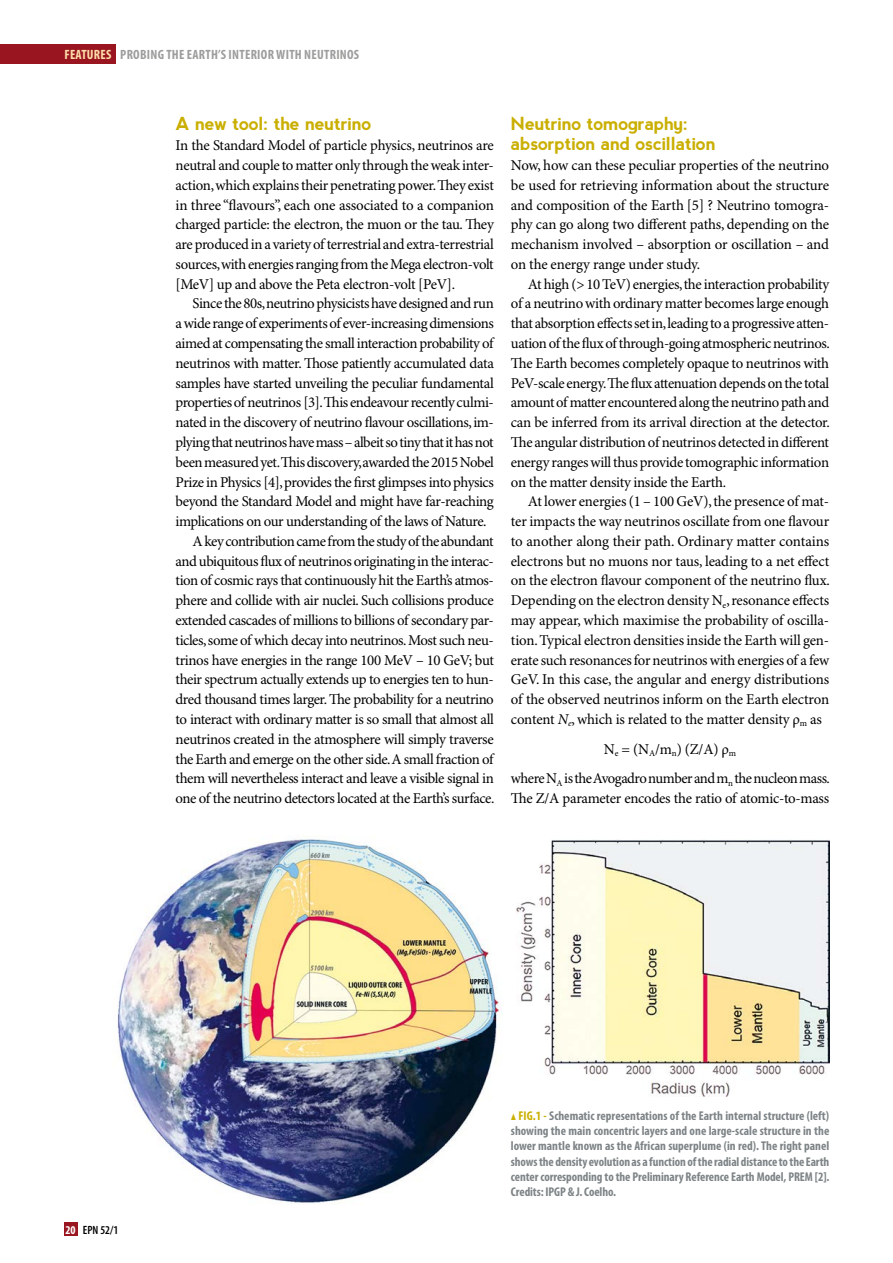
<style>
.page{position:relative;width:893px;height:1263px;background:#fff}
.page>*{position:absolute;margin:0;border:0;box-sizing:border-box;transform-origin:0 0}
.t1{font:700 18px/19.8px "nevis";letter-spacing:-.015em;color:#caaf00}
.t2{font:15px/19.8px "Minion Pro";letter-spacing:-.03em;color:#000;text-align:justify}
.t3{font:700 condensed 13.5px "Myriad Pro";color:#9d9d9c}
.t4{font:700 condensed 13.5px "Myriad Pro";letter-spacing:.02em;color:#fedea9}
.t5{font:700 condensed 12.75px/15.3px "Myriad Pro";letter-spacing:-.005em;color:#7d8386;text-align:justify}
.t6{font:600 condensed 12px "Myriad Pro";color:#000}
.t7{font:700 condensed 12px "Myriad Pro";color:#fff}
.s1{color:#9d9d9c}
.s2{font-style:italic}
.s3{font-family:"Mathematical Pi Six";font-weight:400;font-stretch:normal;font-size:8.7px;color:#caaf00}
.s4{color:#caaf00}
</style>
<div class="page">
<div style="left:0;top:45px;width:116px;height:19px;background:#991620"></div>
<div style="left:64px;top:1222px;width:13px;height:14px;background:#991620"></div>
<img style="left:117px;top:839px;width:385px;height:364px">
<img style="left:516px;top:839px;width:313px;height:258px">
<p class="t4" style="left:64px;top:47px;width:70px">FEATURES <span class="s1">Probing</span></p>
<p class="t3" style="left:166px;top:47px;width:34px">the Earth</p>
<p class="t3" style="left:218px;top:47px;width:17px">’sinterior</p>
<p class="t3" style="left:276px;top:47px;width:8px">with</p>
<p class="t3" style="left:304px;top:47px;width:7px">neutrinos</p>
<p class="t1" style="left:176px;top:114px;width:197px">A new tool: the neutrino</p>
<p class="t2" style="left:176px;top:136px;width:320px">In the Standard Model of particle physics, neutrinos are neutral and couple to matter only through the weak inter&shy;action, which explains their penetrating power. They exist in three “flavours”, each one associated to a companion charged particle: the electron, the muon or the tau. They are produced in a variety of terrestrial and extra-terrestrial sources, with energies ranging from the Mega electron-volt [MeV] up and above the Peta electron-volt [PeV].</p>
<p class="t2" style="left:193px;top:294px;width:303px">Since the 80s,neutrino physicists have designed and run</p>
<p class="t2" style="left:176px;top:314px;width:320px">a wide range of experiments of ever-increasing dimensions</p>
<p class="t2" style="left:176px;top:334px;width:319px">aimed at compensating the small interaction probability of</p>
<p class="t2" style="left:176px;top:354px;width:320px">neutrinos with matter. Those patiently accumulated data</p>
<p class="t2" style="left:176px;top:373px;width:320px">samples have started unveiling the peculiar fundamental</p>
<p class="t2" style="left:176px;top:393px;width:320px">properties of neutrinos [3]. This endeavour recently culmi-</p>
<p class="t2" style="left:176px;top:413px;width:320px">nated in the discovery of neutrino flavour oscillations, im-</p>
<p class="t2" style="left:176px;top:433px;width:320px">plying that neutrinos have mass – albeit so tiny that it has not</p>
<p class="t2" style="left:176px;top:453px;width:320px">been measured yet.This discovery,awarded the 2015 Nobel</p>
<p class="t2" style="left:176px;top:472px;width:320px">Prize in Physics [4], provides the first glimpses into physics</p>
<p class="t2" style="left:176px;top:492px;width:320px">beyond the Standard Model and might have far-reaching</p>
<p class="t2" style="left:176px;top:512px;width:313px">implications on our understanding of the laws of Nature.</p>
<p class="t2" style="left:193px;top:532px;width:303px">A key contribution came from the study of the abundant</p>
<p class="t2" style="left:176px;top:552px;width:320px">and ubiquitous flux of neutrinos originating in the interac-</p>
<p class="t2" style="left:176px;top:571px;width:320px">tion of cosmic rays that continuously hit the Earth’s atmos-</p>
<p class="t2" style="left:176px;top:591px;width:320px">phere and collide with air nuclei. Such collisions produce</p>
<p class="t2" style="left:176px;top:611px;width:320px">extended cascades of millions to billions of secondary par-</p>
<p class="t2" style="left:176px;top:631px;width:320px">ticles, some of which decay into neutrinos. Most such neu-</p>
<p class="t2" style="left:176px;top:650px;width:320px">trinos have energies in the range 100 MeV – 10 GeV; but</p>
<p class="t2" style="left:176px;top:670px;width:320px">their spectrum actually extends up to energies ten to hun-</p>
<p class="t2" style="left:176px;top:690px;width:320px">dred thousand times larger. The probability for a neutrino</p>
<p class="t2" style="left:176px;top:710px;width:320px">to interact with ordinary matter is so small that almost all</p>
<p class="t2" style="left:176px;top:730px;width:320px">neutrinos created in the atmosphere will simply traverse</p>
<p class="t2" style="left:176px;top:749px;width:319px">the Earth and emerge on the other side.A small fraction of</p>
<p class="t2" style="left:176px;top:769px;width:320px">them will nevertheless interact and leave a visible signal in</p>
<p class="t2" style="left:176px;top:789px;width:320px">one of the neutrino detectors located at the Earth’s surface.</p>
<p class="t1" style="left:511px;top:114px;width:206px">Neutrino tomography: absorption and oscillation</p>
<p class="t2" style="left:511px;top:156px;width:320px">Now, how can these peculiar properties of the neutrino be used for retrieving information about the structure and composition of the Earth [5] ? Neutrino tomogra&shy;phy can go along two different paths, depending on the mechanism involved – absorption or oscillation – and on the energy range under study.</p>
<p class="t2" style="left:511px;top:275px;width:321px;text-indent:17px">At high (&gt; 10 TeV) energies, the interaction probability of a neutrino with ordinary matter becomes large enough that absorption effects set in, leading to a progressive atten&shy;uation of the flux of through-going atmospheric neutrinos.<br>The Earth becomes completely opaque to neutrinos with PeV-scale energy. The flux attenuation depends on the total amount of matter encountered along the neutrino path and can be inferred from its arrival direction at the detector.<br>The angular distribution of neutrinos detected in different energy ranges will thus provide tomographic information on the matter density inside the Earth.</p>
<p class="t2" style="left:511px;top:492px;width:321px;text-indent:17px">At lower energies (1 – 100 GeV), the presence of mat&shy;ter impacts the way neutrinos oscillate from one flavour to another along their path. Ordinary matter contains electrons but no muons nor taus, leading to a net effect on the electron flavour component of the neutrino flux.<br>Depending on the electron density N<sub>e</sub>, resonance effects may appear, which maximise the probability of oscilla&shy;tion. Typical electron densities inside the Earth will gen&shy;erate such resonances for neutrinos with energies of a few GeV. In this case, the angular and energy distributions of the observed neutrinos inform on the Earth electron content <span class="s2">N</span><sub>e</sub>, which is related to the matter density ρ<sub>m</sub> as</p>
<p class="t2" style="left:511px;top:735px;width:321px;line-height:29.4px;text-align:center">N<sub>e</sub> = (N<sub>A</sub>/m<sub>n</sub>) (Z/A) ρ<sub>m<br></sub>where N<sub>A</sub> is the Avogadro number and m<sub>n</sub> the nucleon mass.</p>
<p class="t2" style="left:511px;top:789px;width:320px">The Z/A parameter encodes the ratio of atomic-to-mass</p>
<p class="t7" style="left:65px;top:1223px;width:12px">20</p>
<p class="t6" style="left:83px;top:1223px;width:37px">EPN 52/1</p>
<p class="t5" style="left:511px;top:1108px;width:320px"><span class="s3">m</span> <span class="s4">FIG.1 -</span> Schematic representations of the Earth internal structure (left) showing the main concentric layers and one large-scale structure in the lower mantle known as the African superplume (in red). The right panel shows the density evolution as a function of the radial distance to the Earth center corresponding to the Preliminary Reference Earth Model, PREM [2].<br>Credits: IPGP &amp; J. Coelho.</p>
</div>
